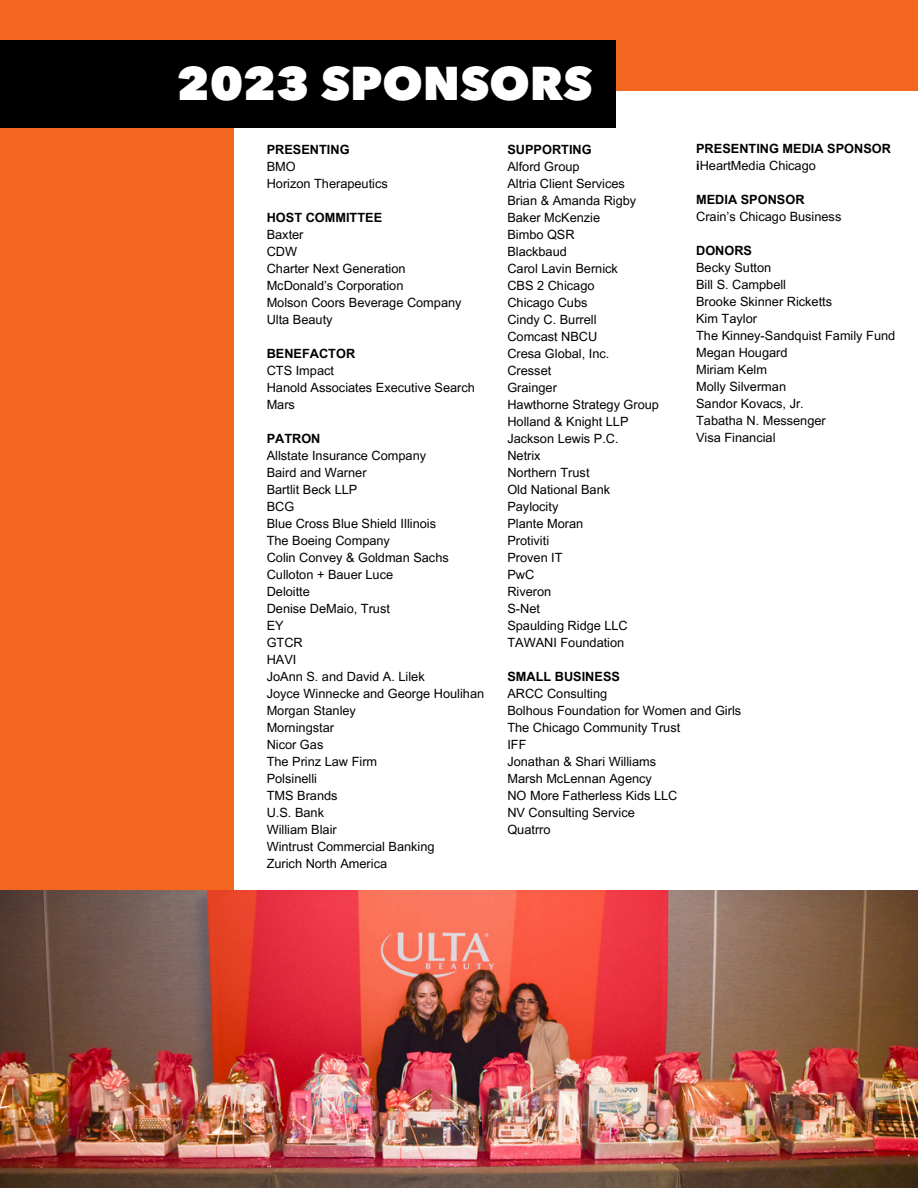
<style>
.page{position:relative;width:918px;height:1188px;background:#f26620}
.page>*{position:absolute;margin:0;border:0;box-sizing:border-box;transform-origin:0 0}
.t1{font:800 47.25px "Avenir Next LT Pro";color:#fff}
.t2{font:12.75px "Arial MT Pro";color:#000}
.t3{font:700 12.75px "Arial MT Pro";color:#000}
.s1{font-weight:700}
</style>
<div class="page">
<div style="left:234px;top:92px;width:684px;height:798px;background:#fff"></div>
<div style="left:0;top:40px;width:616px;height:87px;background:#000"></div>
<img style="left:0;top:891px;width:918px;height:297px">
<p class="t1" style="left:177px;top:54px;width:417px">2023 SPONSORS</p>
<p class="t3" style="left:267px;top:145px;width:84px">PRESENTING</p>
<p class="t2" style="left:267px;top:162px;width:31px">BMO</p>
<p class="t2" style="left:267px;top:179px;width:123px">Horizon Therapeutics</p>
<p class="t3" style="left:267px;top:213px;width:117px">HOST COMMITTEE</p>
<p class="t2" style="left:267px;top:230px;width:38px">Baxter</p>
<p class="t2" style="left:267px;top:247px;width:32px">CDW</p>
<p class="t2" style="left:267px;top:264px;width:140px">Charter Next Generation</p>
<p class="t2" style="left:267px;top:281px;width:138px">McDonald’s Corporation</p>
<p class="t2" style="left:267px;top:298px;width:196px">Molson Coors Beverage Company</p>
<p class="t2" style="left:267px;top:315px;width:67px">Ulta Beauty</p>
<p class="t3" style="left:267px;top:349px;width:90px">BENEFACTOR</p>
<p class="t2" style="left:267px;top:366px;width:69px">CTS Impact</p>
<p class="t2" style="left:267px;top:383px;width:210px">Hanold Associates Executive Search</p>
<p class="t2" style="left:267px;top:400px;width:30px">Mars</p>
<p class="t3" style="left:267px;top:434px;width:55px">PATRON</p>
<p class="t2" style="left:267px;top:451px;width:161px">Allstate Insurance Company</p>
<p class="t2" style="left:267px;top:468px;width:101px">Baird and Warner</p>
<p class="t2" style="left:267px;top:485px;width:92px">Bartlit Beck LLP</p>
<p class="t2" style="left:267px;top:502px;width:29px">BCG</p>
<p class="t2" style="left:267px;top:519px;width:171px">Blue Cross Blue Shield Illinois</p>
<p class="t2" style="left:267px;top:536px;width:125px">The Boeing Company</p>
<p class="t2" style="left:267px;top:553px;width:184px">Colin Convey &amp; Goldman Sachs</p>
<p class="t2" style="left:267px;top:570px;width:128px">Culloton + Bauer Luce</p>
<p class="t2" style="left:267px;top:587px;width:45px">Deloitte</p>
<p class="t2" style="left:267px;top:604px;width:125px">Denise DeMaio, Trust</p>
<p class="t2" style="left:267px;top:621px;width:19px">EY</p>
<p class="t2" style="left:267px;top:638px;width:38px">GTCR</p>
<p class="t2" style="left:267px;top:655px;width:31px">HAVI</p>
<p class="t2" style="left:267px;top:672px;width:160px">JoAnn S. and David A. Lilek</p>
<p class="t2" style="left:267px;top:689px;width:219px">Joyce Winnecke and George Houlihan</p>
<p class="t2" style="left:267px;top:706px;width:91px">Morgan Stanley</p>
<p class="t2" style="left:267px;top:723px;width:69px">Morningstar</p>
<p class="t2" style="left:267px;top:740px;width:58px">Nicor Gas</p>
<p class="t2" style="left:267px;top:757px;width:112px">The Prinz Law Firm</p>
<p class="t2" style="left:267px;top:774px;width:52px">Polsinelli</p>
<p class="t2" style="left:267px;top:791px;width:72px">TMS Brands</p>
<p class="t2" style="left:267px;top:808px;width:59px">U.S. Bank</p>
<p class="t2" style="left:267px;top:825px;width:72px">William Blair</p>
<p class="t2" style="left:267px;top:842px;width:169px">Wintrust Commercial Banking</p>
<p class="t2" style="left:267px;top:859px;width:122px">Zurich North America</p>
<p class="t3" style="left:696px;top:144px;width:196px">PRESENTING MEDIA SPONSOR</p>
<p class="t2" style="left:696px;top:161px;width:121px"><span class="s1">i</span>HeartMedia Chicago</p>
<p class="t3" style="left:696px;top:195px;width:110px">MEDIA SPONSOR</p>
<p class="t2" style="left:696px;top:212px;width:147px">Crain’s Chicago Business</p>
<p class="t3" style="left:696px;top:246px;width:57px">DONORS</p>
<p class="t2" style="left:696px;top:263px;width:77px">Becky Sutton</p>
<p class="t2" style="left:696px;top:280px;width:91px">Bill S. Campbell</p>
<p class="t2" style="left:696px;top:297px;width:138px">Brooke Skinner Ricketts</p>
<p class="t2" style="left:696px;top:314px;width:62px">Kim Taylor</p>
<p class="t2" style="left:696px;top:331px;width:201px">The Kinney-Sandquist Family Fund</p>
<p class="t2" style="left:696px;top:348px;width:93px">Megan Hougard</p>
<p class="t2" style="left:696px;top:365px;width:72px">Miriam Kelm</p>
<p class="t2" style="left:696px;top:382px;width:91px">Molly Silverman</p>
<p class="t2" style="left:696px;top:399px;width:109px">Sandor Kovacs, Jr.</p>
<p class="t2" style="left:696px;top:416px;width:131px">Tabatha N. Messenger</p>
<p class="t2" style="left:696px;top:433px;width:81px">Visa Financial</p>
<p class="t3" style="left:507px;top:145px;width:86px">SUPPORTING</p>
<p class="t2" style="left:507px;top:162px;width:74px">Alford Group</p>
<p class="t2" style="left:507px;top:179px;width:119px">Altria Client Services</p>
<p class="t2" style="left:507px;top:196px;width:130px">Brian &amp; Amanda Rigby</p>
<p class="t2" style="left:507px;top:213px;width:94px">Baker McKenzie</p>
<p class="t2" style="left:507px;top:230px;width:69px">Bimbo QSR</p>
<p class="t2" style="left:507px;top:247px;width:61px">Blackbaud</p>
<p class="t2" style="left:507px;top:264px;width:112px">Carol Lavin Bernick</p>
<p class="t2" style="left:507px;top:281px;width:89px">CBS 2 Chicago</p>
<p class="t2" style="left:507px;top:298px;width:82px">Chicago Cubs</p>
<p class="t2" style="left:507px;top:315px;width:91px">Cindy C. Burrell</p>
<p class="t2" style="left:507px;top:332px;width:91px">Comcast NBCU</p>
<p class="t2" style="left:507px;top:349px;width:104px">Cresa Global, Inc.</p>
<p class="t2" style="left:507px;top:366px;width:45px">Cresset</p>
<p class="t2" style="left:507px;top:383px;width:51px">Grainger</p>
<p class="t2" style="left:507px;top:400px;width:153px">Hawthorne Strategy Group</p>
<p class="t2" style="left:507px;top:417px;width:123px">Holland &amp; Knight LLP</p>
<p class="t2" style="left:507px;top:434px;width:113px">Jackson Lewis P.C.</p>
<p class="t2" style="left:507px;top:451px;width:35px">Netrix</p>
<p class="t2" style="left:507px;top:468px;width:84px">Northern Trust</p>
<p class="t2" style="left:507px;top:485px;width:104px">Old National Bank</p>
<p class="t2" style="left:507px;top:502px;width:53px">Paylocity</p>
<p class="t2" style="left:507px;top:519px;width:77px">Plante Moran</p>
<p class="t2" style="left:507px;top:536px;width:43px">Protiviti</p>
<p class="t2" style="left:507px;top:553px;width:57px">Proven IT</p>
<p class="t2" style="left:507px;top:570px;width:28px">PwC</p>
<p class="t2" style="left:507px;top:587px;width:45px">Riveron</p>
<p class="t2" style="left:507px;top:604px;width:34px">S-Net</p>
<p class="t2" style="left:507px;top:621px;width:122px">Spaulding Ridge LLC</p>
<p class="t2" style="left:507px;top:638px;width:118px">TAWANI Foundation</p>
<p class="t3" style="left:507px;top:672px;width:114px">SMALL BUSINESS</p>
<p class="t2" style="left:507px;top:689px;width:101px">ARCC Consulting</p>
<p class="t2" style="left:507px;top:706px;width:235px">Bolhous Foundation for Women and Girls</p>
<p class="t2" style="left:507px;top:723px;width:174px">The Chicago Community Trust</p>
<p class="t2" style="left:507px;top:740px;width:21px">IFF</p>
<p class="t2" style="left:507px;top:757px;width:150px">Jonathan &amp; Shari Williams</p>
<p class="t2" style="left:507px;top:774px;width:146px">Marsh McLennan Agency</p>
<p class="t2" style="left:507px;top:791px;width:172px">NO More Fatherless Kids LLC</p>
<p class="t2" style="left:507px;top:808px;width:129px">NV Consulting Service</p>
<p class="t2" style="left:507px;top:825px;width:45px">Quatrro</p>
</div>
